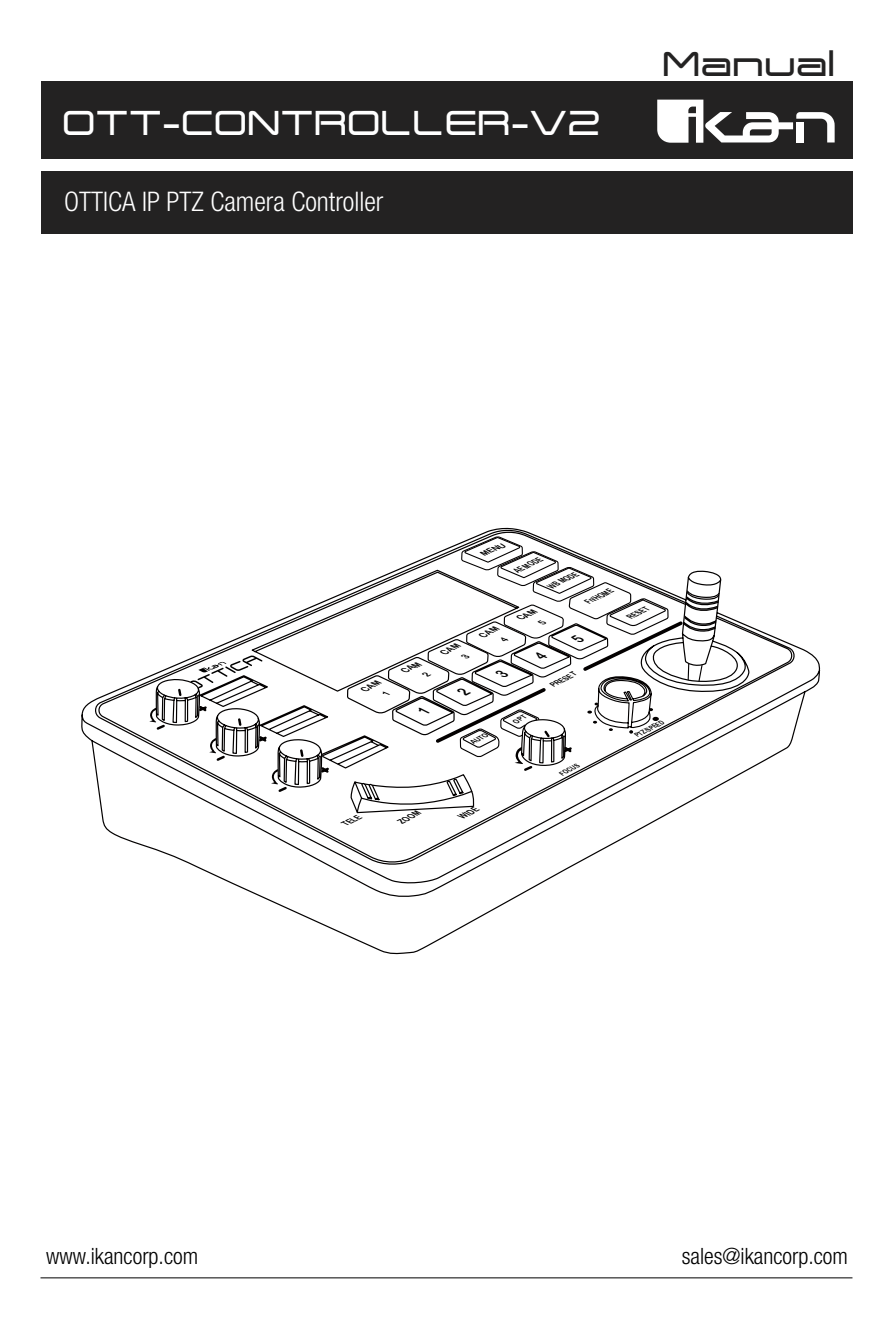
<style>
.page{position:relative;width:893px;height:1340px;background:#fff}
.page>*{position:absolute;margin:0;border:0;box-sizing:border-box;transform-origin:0 0}
.t1{font:700 33.75px "Expansiva";color:#fff}
.t2{font:700 33.75px "Expansiva";color:#232222}
.t3{font:300 condensed 27px "Helvetica Neue LT Std";color:#fff}
.t4{font:300 condensed 22.5px "Helvetica Neue LT Std";color:#000}
.t5{font:italic 8.33px "Arial Rounded MT Bold";color:#000;scale:.88 1}
.t6{font:italic 7.88px "Arial Rounded MT Bold";color:#000;scale:.81 1}
.t7{font:italic 7.88px "Arial Rounded MT Bold";color:#000;scale:.93 1}
.t8{font:italic 7.88px/13.7px "Arial Rounded MT Bold";color:#000;scale:1.06 1}
.t9{font:italic 7.42px "Arial Rounded MT Bold";color:#000;scale:.86 1}
.t10{font:italic 7.42px "Arial Rounded MT Bold";color:#000;scale:1.12 1}
.t11{font:italic 7.2px "Arial Rounded MT Bold";color:#000;scale:.94 1}
.t12{font:italic 6.75px "Arial Rounded MT Bold";color:#000;scale:.82 1}
.t13{font:italic 6.75px "Arial Rounded MT Bold";color:#000;scale:.94 1}
.t14{font:italic 6.52px "Arial Rounded MT Bold";color:#000;scale:.86 1}
</style>
<div class="page">
<hr style="left:40px;top:1277px;width:812px;height:1px;background:#000101">
<div style="left:40px;top:82px;width:812px;height:152px;background:#232222"></div>
<div style="left:40px;top:159px;width:812px;height:11px;background:#fff"></div>
<svg style="left:657px;top:100px;width:178px;height:43px"></svg>
<svg style="left:81px;top:646px;width:740px;height:309px"></svg>
<svg style="left:93px;top:576px;width:704px;height:291px"></svg>
<svg style="left:149px;top:576px;width:182px;height:218px"></svg>
<svg style="left:360px;top:527px;width:360px;height:318px"></svg>
<h1 class="t1" style="left:64px;top:101px;width:540px">OTT-CONTROLLER-V2</h1>
<p class="t3" style="left:64px;top:186px;width:321px">OTTICA IP PTZ Camera Controller</p>
<h1 class="t2" style="left:664px;top:41px;width:175px">Manual</h1>
<p class="t8" style="left:376px;top:675px;width:6px;text-indent:-17px;rotate:-28deg">CAM<br>1</p>
<p class="t7" style="left:343px;top:819px;width:22px;rotate:-28deg">TELE</p>
<p class="t7" style="left:399px;top:817px;width:26px;rotate:-28deg">ZOOM</p>
<p class="t10" style="left:481px;top:550px;width:24px;rotate:-24deg">MENU</p>
<p class="t6" style="left:515px;top:566px;width:38px;rotate:-26deg">AE MODE</p>
<p class="t6" style="left:549px;top:582px;width:40px;rotate:-26deg">WB MODE</p>
<p class="t6" style="left:586px;top:597px;width:37px;rotate:-26deg">Fn/HOME</p>
<p class="t9" style="left:628px;top:612px;width:27px;rotate:-26deg">RESET</p>
<p class="t13" style="left:471px;top:738px;width:20px;rotate:-28deg">AUTO</p>
<p class="t5" style="left:460px;top:812px;width:24px;rotate:-28deg">WIDE</p>
<p class="t11" style="left:551px;top:681px;width:30px;rotate:-27deg">PRESET</p>
<p class="t14" style="left:560px;top:770px;width:25px;rotate:-27deg">FOCUS</p>
<p class="t12" style="left:635px;top:731px;width:39px;rotate:-27deg">PTZ/SPEED</p>
<p class="t4" style="left:46px;top:1242px;width:153px">www.ikancorp.com</p>
<p class="t4" style="left:682px;top:1242px;width:168px">sales@ikancorp.com</p>
</div>
